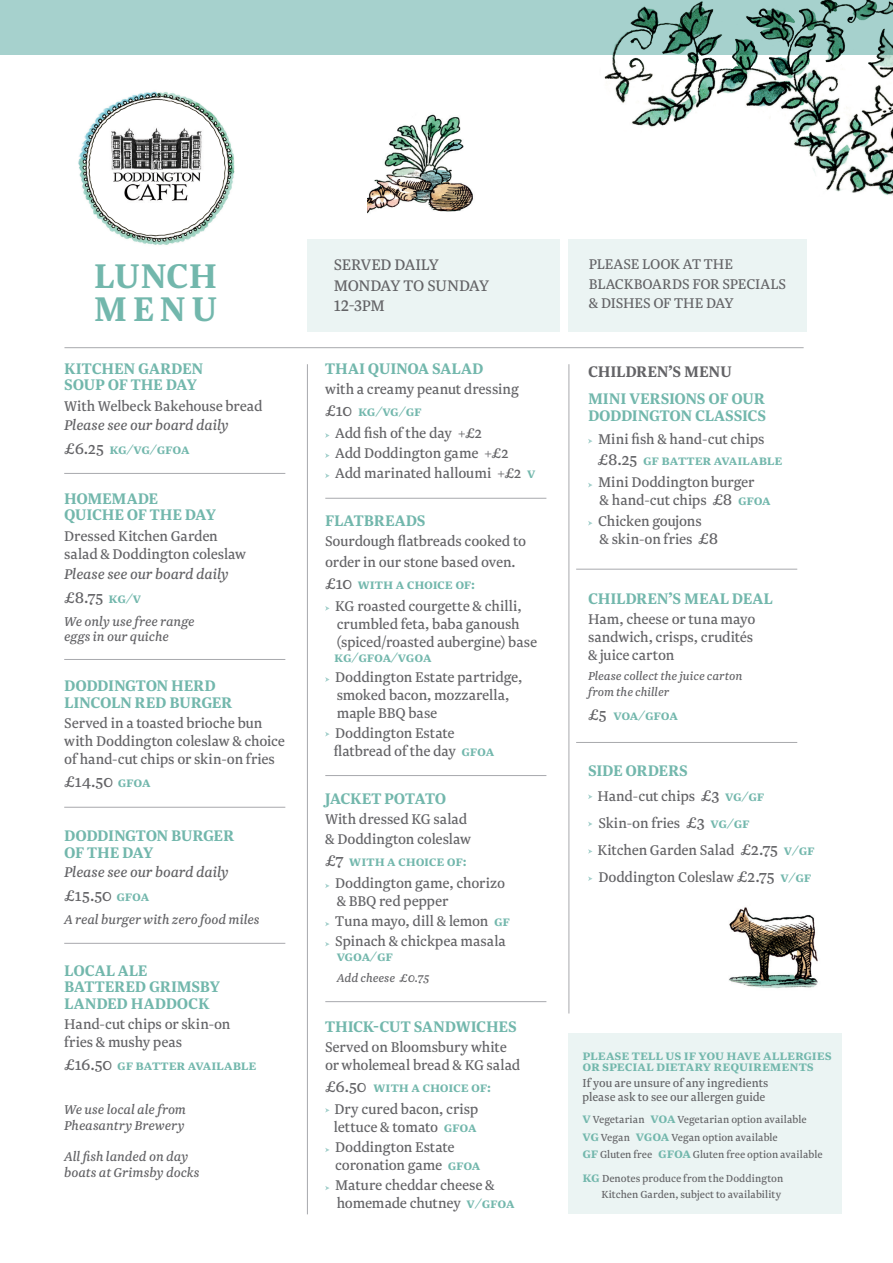
<style>
.page{position:relative;width:893px;height:1263px;background:#fff}
.page>*{position:absolute;margin:0;border:0;box-sizing:border-box;transform-origin:0 0}
.t1{font:700 40.2px/33.2px "Newzald";letter-spacing:.015em;color:#72b7ac}
.t2{font:700 18px/16.5px "Newzald";letter-spacing:-.01em;color:#72b7ac}
.t3{font:18px "Newzald";letter-spacing:-.02em;color:#636366}
.t4{font:700 18px "Newzald";letter-spacing:-.01em;color:#636366}
.t5{font:16.5px/18px "Newzald";letter-spacing:-.005em;color:#636366}
.t6{font:italic 16.5px "Newzald";letter-spacing:-.005em;color:#636366}
.t7{font:700 15px/11.6px "Newzald";letter-spacing:-.005em;color:#72b7ac}
.t8{font:italic 15px "Newzald";color:#636366}
.t9{font:13.5px "Newzald";letter-spacing:.005em;color:#636366}
.t10{font:italic 13.5px "Newzald";color:#636366}
.t11{font:12px/17.4px "Newzald";letter-spacing:.005em;color:#636366}
.s1{font-weight:400;font-size:18px;color:#636366}
.s2{font-weight:700;font-size:15px;color:#72b7ac}
.s3{font-size:18px}
</style>
<div class="page">
<svg style="left:588px;top:439px;width:5px;height:5px"></svg>
<svg style="left:588px;top:483px;width:5px;height:4px"></svg>
<svg style="left:588px;top:521px;width:5px;height:5px"></svg>
<svg style="left:325px;top:433px;width:5px;height:5px"></svg>
<svg style="left:325px;top:453px;width:5px;height:5px"></svg>
<svg style="left:325px;top:473px;width:5px;height:5px"></svg>
<svg style="left:325px;top:606px;width:5px;height:5px"></svg>
<svg style="left:325px;top:677px;width:5px;height:5px"></svg>
<svg style="left:325px;top:732px;width:5px;height:4px"></svg>
<svg style="left:325px;top:884px;width:5px;height:4px"></svg>
<svg style="left:325px;top:922px;width:5px;height:4px"></svg>
<svg style="left:325px;top:942px;width:5px;height:4px"></svg>
<svg style="left:325px;top:1108px;width:5px;height:4px"></svg>
<svg style="left:325px;top:1148px;width:5px;height:4px"></svg>
<svg style="left:325px;top:1186px;width:5px;height:4px"></svg>
<img style="left:367px;top:114px;width:106px;height:100px">
<svg style="left:588px;top:794px;width:5px;height:5px"></svg>
<svg style="left:588px;top:821px;width:4px;height:5px"></svg>
<svg style="left:588px;top:849px;width:5px;height:5px"></svg>
<svg style="left:588px;top:876px;width:5px;height:5px"></svg>
<hr style="left:307px;top:364px;width:1px;height:850px;background:#a8a9ad">
<img style="left:729px;top:907px;width:89px;height:82px">
<hr style="left:569px;top:364px;width:1px;height:649px;background:#a8a9ad">
<div style="left:568px;top:1033px;width:274px;height:181px;background:#ebf4f3"></div>
<hr style="left:64px;top:807px;width:221px;height:1px;background:#a8a9ad">
<hr style="left:64px;top:659px;width:221px;height:1px;background:#a8a9ad">
<hr style="left:64px;top:473px;width:221px;height:1px;background:#a8a9ad">
<hr style="left:64px;top:943px;width:221px;height:1px;background:#a8a9ad">
<div style="left:0;top:0;width:893px;height:54px;background:#a6d1cd"></div>
<img style="left:78px;top:91px;width:157px;height:154px">
<img style="left:106px;top:123px;width:99px;height:83px">
<div style="left:568px;top:239px;width:239px;height:93px;background:#ebf4f3"></div>
<div style="left:307px;top:239px;width:253px;height:93px;background:#ebf4f3"></div>
<hr style="left:64px;top:347px;width:740px;height:1px;background:#a8a9ad">
<img style="left:588px;top:0;width:305px;height:196px">
<hr style="left:325px;top:498px;width:221px;height:1px;background:#a8a9ad">
<hr style="left:325px;top:775px;width:221px;height:1px;background:#a8a9ad">
<hr style="left:325px;top:1001px;width:221px;height:1px;background:#a8a9ad">
<hr style="left:576px;top:742px;width:221px;height:1px;background:#a8a9ad">
<hr style="left:576px;top:569px;width:221px;height:1px;background:#a8a9ad">
<p class="t1" style="left:94px;top:258px;width:125px">LUNCH<br>MENU</p>
<p class="t3" style="left:334px;top:254px;width:107px">SERVED DAILY</p>
<p class="t3" style="left:334px;top:274px;width:157px">MONDAY TO SUNDAY</p>
<p class="t3" style="left:334px;top:295px;width:52px">12-3PM</p>
<p class="t2" style="left:64px;top:360px;width:141px">KITCHEN GARDEN<br>SOUP OF THE DAY</p>
<p class="t5" style="left:64px;top:396px;width:200px">With Welbeck Bakehouse bread</p>
<p class="t6" style="left:64px;top:415px;width:166px">Please see our board daily</p>
<p class="t7" style="left:64px;top:443px;width:127px"><span class="s1">£6.25</span> KG ⁄ VG ⁄ GFOA</p>
<p class="t2" style="left:64px;top:490px;width:153px">HOMEMADE<br>QUICHE OF THE DAY</p>
<p class="t5" style="left:64px;top:526px;width:183px">Dressed Kitchen Garden salad &amp; Doddington coleslaw</p>
<p class="t6" style="left:64px;top:564px;width:166px">Please see our board daily</p>
<p class="t3" style="left:64px;top:586px;width:78px">£8.75 <span class="s2">KG ⁄ V</span></p>
<p class="t8" style="left:64px;top:612px;width:132px">We only use free range</p>
<p class="t8" style="left:64px;top:628px;width:106px">eggs in our quiche</p>
<p class="t2" style="left:64px;top:677px;width:170px">DODDINGTON HERD<br>LINCOLN RED BURGER</p>
<p class="t5" style="left:64px;top:714px;width:222px">Served in a toasted brioche bun with Doddington coleslaw &amp; choice of hand-cut chips or skin-on fries</p>
<p class="t3" style="left:64px;top:770px;width:88px">£14.50 <span class="s2">GFOA</span></p>
<p class="t2" style="left:64px;top:827px;width:171px">DODDINGTON BURGER<br>OF THE DAY</p>
<p class="t6" style="left:64px;top:862px;width:166px">Please see our board daily</p>
<p class="t3" style="left:64px;top:884px;width:86px">£15.50 <span class="s2">GFOA</span></p>
<p class="t8" style="left:64px;top:910px;width:197px">A real burger with zero food miles</p>
<p class="t2" style="left:64px;top:961px;width:157px">LOCAL ALE<br>BATTERED GRIMSBY<br>LANDED HADDOCK</p>
<p class="t5" style="left:64px;top:1014px;width:168px">Hand-cut chips or skin-on fries &amp; mushy peas</p>
<p class="t7" style="left:64px;top:1059px;width:194px"><span class="s1">£16.50</span> GF batter available</p>
<p class="t8" style="left:64px;top:1100px;width:123px">We use local ale from</p>
<p class="t8" style="left:64px;top:1116px;width:122px">Pheasantry Brewery</p>
<p class="t8" style="left:64px;top:1147px;width:126px">All fish landed on day</p>
<p class="t8" style="left:64px;top:1163px;width:137px">boats at Grimsby docks</p>
<p class="t2" style="left:325px;top:360px;width:160px">THAI QUINOA SALAD</p>
<p class="t5" style="left:325px;top:380px;width:195px">with a creamy peanut dressing</p>
<p class="t7" style="left:325px;top:405px;width:98px"><span class="s1">£10</span> KG ⁄ VG ⁄ GF</p>
<p class="t5" style="left:335px;top:424px;width:149px">Add fish of the day +£2</p>
<p class="t5" style="left:335px;top:444px;width:175px">Add Doddington game +£2</p>
<p class="t5" style="left:335px;top:464px;width:202px">Add marinated halloumi +£2 <span class="s2">V</span></p>
<p class="t2" style="left:325px;top:512px;width:102px">FLATBREADS</p>
<p class="t5" style="left:325px;top:532px;width:203px">Sourdough flatbreads cooked to</p>
<p class="t5" style="left:325px;top:553px;width:192px">order in our stone based oven.</p>
<p class="t7" style="left:325px;top:578px;width:152px"><span class="s1">£10</span> With a choice of:</p>
<p class="t5" style="left:335px;top:596px;width:203px">KG roasted courgette &amp; chilli, crumbled feta, baba ganoush (spiced/roasted aubergine) base</p>
<p class="t7" style="left:334px;top:651px;width:99px">KG ⁄ GFOA ⁄ VGOA</p>
<p class="t5" style="left:335px;top:668px;width:189px">Doddington Estate partridge, smoked bacon, mozzarella, maple BBQ base</p>
<p class="t5" style="left:334px;top:724px;width:162px">Doddington Estate flatbread of the day <span class="s2">GFOA</span></p>
<p class="t2" style="left:325px;top:790px;width:123px">JACKET POTATO</p>
<p class="t5" style="left:325px;top:810px;width:144px">With dressed KG salad</p>
<p class="t5" style="left:325px;top:830px;width:147px">&amp; Doddington coleslaw</p>
<p class="t7" style="left:325px;top:855px;width:143px"><span class="s1">£7</span> With a choice of:</p>
<p class="t5" style="left:335px;top:874px;width:172px">Doddington game, chorizo &amp; BBQ red pepper</p>
<p class="t5" style="left:335px;top:912px;width:176px">Tuna mayo, dill &amp; lemon <span class="s2">GF</span></p>
<p class="t5" style="left:335px;top:932px;width:172px">Spinach &amp; chickpea masala</p>
<p class="t7" style="left:337px;top:950px;width:58px">VGOA ⁄ GF</p>
<p class="t10" style="left:337px;top:970px;width:94px">Add cheese £0.75</p>
<p class="t2" style="left:325px;top:1018px;width:193px">THICK-CUT SANDWICHES</p>
<p class="t5" style="left:325px;top:1038px;width:197px">Served on Bloomsbury white or wholemeal bread &amp; KG salad</p>
<p class="t7" style="left:325px;top:1081px;width:168px"><span class="s1">£6.50</span> With a choice of:</p>
<p class="t5" style="left:334px;top:1100px;width:146px">Dry cured bacon, crisp lettuce &amp; tomato <span class="s2">GFOA</span></p>
<p class="t5" style="left:335px;top:1138px;width:147px">Doddington Estate coronation game <span class="s2">GFOA</span></p>
<p class="t5" style="left:335px;top:1176px;width:181px">Mature cheddar cheese &amp; homemade chutney <span class="s2">V ⁄ GFOA</span></p>
<p class="t5" style="left:589px;top:254px;width:199px;line-height:19.5px">PLEASE LOOK AT THE<br>BLACKBOARDS FOR SPECIALS &amp; DISHES OF THE DAY</p>
<p class="t4" style="left:588px;top:360px;width:145px">CHILDREN’S MENU</p>
<p class="t2" style="left:588px;top:390px;width:180px">MINI VERSIONS OF OUR<br>DODDINGTON CLASSICS</p>
<p class="t5" style="left:598px;top:429px;width:168px">Mini fish &amp; hand-cut chips</p>
<p class="t7" style="left:597px;top:454px;width:187px"><span class="s1">£8.25</span> GF batter available</p>
<p class="t5" style="left:598px;top:473px;width:174px">Mini Doddington burger<br>&amp; hand-cut chips <span class="s3">£8</span> <span class="s2">GFOA</span></p>
<p class="t5" style="left:598px;top:511px;width:122px">Chicken goujons<br>&amp; skin-on fries <span class="s3">£8</span></p>
<p class="t2" style="left:588px;top:589px;width:186px">CHILDREN’S MEAL DEAL</p>
<p class="t5" style="left:588px;top:609px;width:169px">Ham, cheese or tuna mayo sandwich, crisps, crudités &amp; juice carton</p>
<p class="t10" style="left:588px;top:668px;width:156px">Please collect the juice carton</p>
<p class="t10" style="left:588px;top:684px;width:83px">from the chiller</p>
<p class="t7" style="left:588px;top:709px;width:91px"><span class="s1">£5</span> VOA ⁄ GFOA</p>
<p class="t2" style="left:588px;top:761px;width:101px">SIDE ORDERS</p>
<p class="t5" style="left:597px;top:786px;width:168px">Hand-cut chips <span class="s3">£3</span> <span class="s2">VG ⁄ GF</span></p>
<p class="t5" style="left:598px;top:814px;width:153px">Skin-on fries <span class="s3">£3</span> <span class="s2">VG ⁄ GF</span></p>
<p class="t5" style="left:597px;top:841px;width:219px">Kitchen Garden Salad <span class="s3">£2.75</span> <span class="s2">V ⁄ GF</span></p>
<p class="t5" style="left:598px;top:868px;width:214px">Doddington Coleslaw <span class="s3">£2.75</span> <span class="s2">V ⁄ GF</span></p>
<p class="t7" style="left:582px;top:1049px;width:251px">Please tell us if you have allergies or special dietary requirements</p>
<p class="t9" style="left:582px;top:1074px;width:187px">If you are unsure of any ingredients</p>
<p class="t9" style="left:582px;top:1088px;width:184px">please ask to see our allergen guide</p>
<p class="t11" style="left:582px;top:1111px;width:242px"><span class="s2">V</span> Vegetarian <span class="s2">VOA</span> Vegetarian option available<br><span class="s2">VG</span> Vegan <span class="s2">VGOA</span> Vegan option available<br><span class="s2">GF</span> Gluten free <span class="s2">GFOA</span> Gluten free option available</p>
<p class="t11" style="left:582px;top:1169px;width:202px"><span class="s2">KG</span> Denotes produce from the Doddington</p>
<p class="t11" style="left:601px;top:1185px;width:181px">Kitchen Garden, subject to availability</p>
</div>
